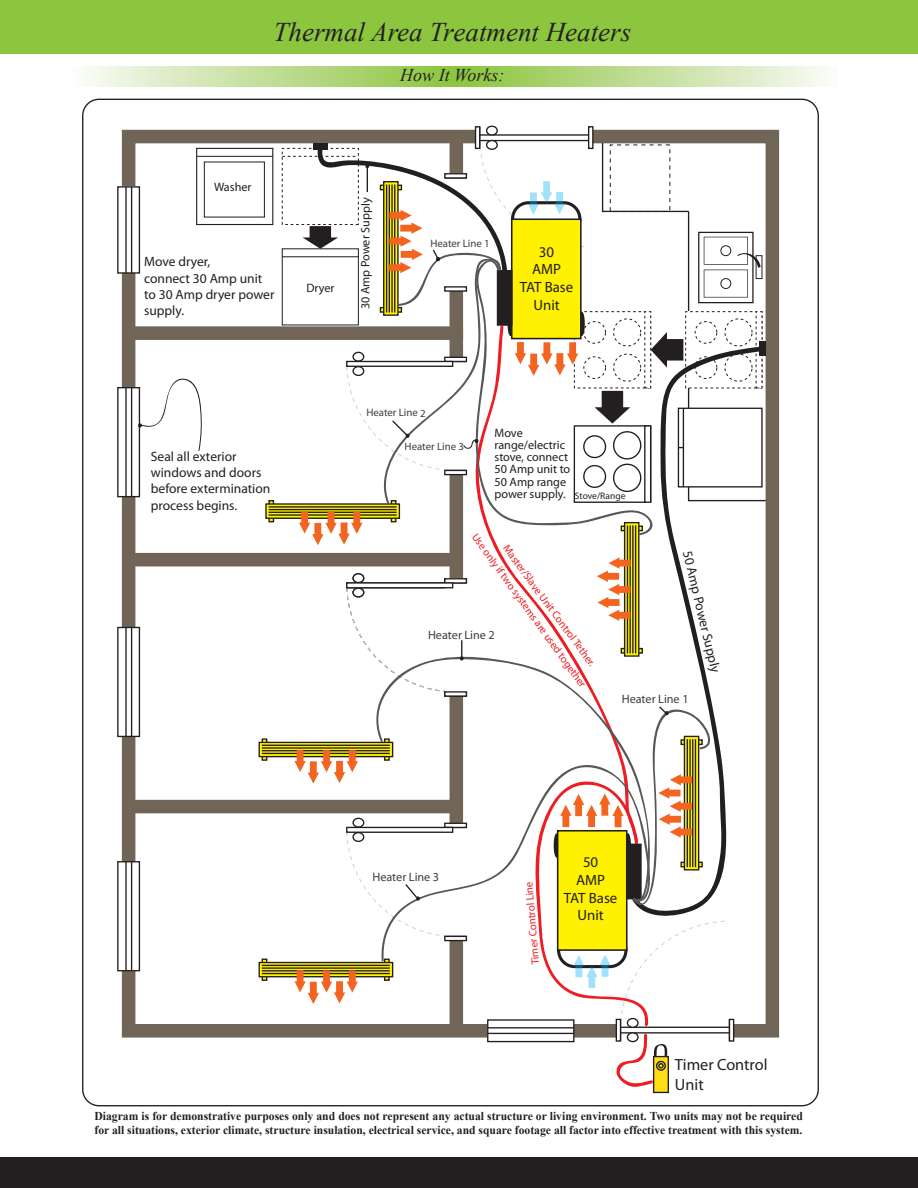
<style>
.page{position:relative;width:918px;height:1188px;background:#fff}
.page>*{position:absolute;margin:0;border:0;box-sizing:border-box;transform-origin:0 0}
.t1{font:italic 27px "Times New Roman";color:#231f20}
.t2{font:italic 18px "Times New Roman";color:#231f20}
.t3{font:16.2px/19.5px "Myriad Pro";color:#231f20}
.t4{font:14.85px/17.9px "Myriad Pro";color:#231f20;text-align:center}
.t5{font:13.5px/16.2px "Myriad Pro";color:#231f20}
.t6{font:12.15px/12.1px "Myriad Pro";color:#231f20}
.t7{font:12.15px "Myriad Pro";color:#3e3e3f}
.t8{font:700 12px/14.4px "Times New Roman";color:#231f20}
.t9{font:10.8px "Myriad Pro";color:#ee1d23}
.t10{font:10.8px "Myriad Pro";letter-spacing:-.005em;color:#3e3e3f}
.t11{font:9.45px "Myriad Pro";color:#231f20}
</style>
<div class="page">
<div style="left:0;top:0;width:918px;height:54px;background:#8bc63e"></div>
<svg style="left:86px;top:66px;width:740px;height:21px;background:#c1de97"></svg>
<svg style="left:489px;top:535px;width:135px;height:118px"></svg>
<div style="left:122px;top:130px;width:657px;height:908px;border:14px solid #716557"></div>
<div style="left:129px;top:326px;width:334px;height:14px;background:#716557"></div>
<div style="left:450px;top:333px;width:13px;height:698px;background:#716557"></div>
<div style="left:129px;top:553px;width:327px;height:13px;background:#716557"></div>
<div style="left:129px;top:800px;width:327px;height:13px;background:#716557"></div>
<div style="left:118px;top:388px;width:21px;height:109px;background:#fff"></div>
<div style="left:117px;top:387px;width:23px;height:110px;border:1px solid #231f20"></div>
<hr style="left:131px;top:388px;width:1px;height:109px;background:#231f20">
<hr style="left:125px;top:388px;width:2px;height:109px;background:#231f20">
<div style="left:118px;top:627px;width:21px;height:109px;background:#fff"></div>
<div style="left:117px;top:627px;width:23px;height:110px;border:1px solid #231f20"></div>
<hr style="left:131px;top:627px;width:1px;height:109px;background:#231f20">
<hr style="left:125px;top:627px;width:2px;height:109px;background:#231f20">
<div style="left:118px;top:862px;width:21px;height:109px;background:#fff"></div>
<div style="left:117px;top:861px;width:23px;height:110px;border:1px solid #231f20"></div>
<hr style="left:131px;top:862px;width:1px;height:109px;background:#231f20">
<hr style="left:125px;top:862px;width:2px;height:109px;background:#231f20">
<div style="left:488px;top:1020px;width:86px;height:22px;background:#fff"></div>
<div style="left:487px;top:1019px;width:88px;height:23px;border:1px solid #231f20"></div>
<hr style="left:488px;top:1027px;width:86px;height:2px;background:#231f20">
<hr style="left:488px;top:1033px;width:86px;height:1px;background:#231f20">
<div style="left:118px;top:187px;width:21px;height:86px;background:#fff"></div>
<div style="left:117px;top:186px;width:23px;height:88px;border:1px solid #231f20"></div>
<hr style="left:131px;top:187px;width:1px;height:86px;background:#231f20">
<hr style="left:125px;top:187px;width:2px;height:86px;background:#231f20">
<div style="left:729px;top:1019px;width:5px;height:22px;background:#fff"></div>
<div style="left:729px;top:1019px;width:5px;height:23px;border:1px solid #231f20"></div>
<hr style="left:589px;top:127px;width:4px;height:21px;background:#fff">
<div style="left:588px;top:126px;width:6px;height:23px;border:1px solid #231f20"></div>
<div style="left:475px;top:126px;width:5px;height:23px;border:1px solid #231f20"></div>
<div style="left:486px;top:126px;width:12px;height:10px;border:1px solid #231f20;border-radius:50%"></div>
<div style="left:352px;top:818px;width:12px;height:10px;border:1px solid #231f20;border-radius:50%"></div>
<hr style="left:445px;top:579px;width:21px;height:4px;background:#fff">
<div style="left:444px;top:578px;width:23px;height:6px;border:1px solid #231f20"></div>
<div style="left:352px;top:573px;width:12px;height:10px;border:1px solid #231f20;border-radius:50%"></div>
<svg style="left:595px;top:142px;width:172px;height:360px"></svg>
<div style="left:196px;top:148px;width:77px;height:77px;border:1px solid #231f20"></div>
<hr style="left:197px;top:156px;width:76px;height:1px;background:#231f20">
<div style="left:204px;top:161px;width:61px;height:57px;border:1px solid #231f20"></div>
<svg style="left:639px;top:346px;width:123px;height:349px"></svg>
<div style="left:262px;top:959px;width:5px;height:22px;border:1px solid #231f20"></div>
<div style="left:384px;top:959px;width:6px;height:22px;border:1px solid #231f20"></div>
<svg style="left:261px;top:964px;width:130px;height:11px"></svg>
<div style="left:259px;top:962px;width:134px;height:15px;border:1px solid #231f20"></div>
<hr style="left:262px;top:965px;width:128px;height:1px;background:#231f20">
<hr style="left:262px;top:967px;width:128px;height:2px;background:#231f20">
<hr style="left:262px;top:970px;width:128px;height:1px;background:#231f20">
<hr style="left:262px;top:973px;width:128px;height:1px;background:#231f20">
<div style="left:262px;top:738px;width:5px;height:23px;border:1px solid #231f20"></div>
<svg style="left:261px;top:744px;width:107px;height:11px"></svg>
<div style="left:259px;top:742px;width:134px;height:15px;border:1px solid #231f20"></div>
<hr style="left:262px;top:745px;width:128px;height:1px;background:#231f20">
<hr style="left:262px;top:747px;width:128px;height:2px;background:#231f20">
<hr style="left:262px;top:750px;width:128px;height:1px;background:#231f20">
<hr style="left:262px;top:753px;width:128px;height:1px;background:#231f20">
<hr style="left:269px;top:501px;width:4px;height:21px;background:#fff101">
<div style="left:268px;top:500px;width:6px;height:22px;border:1px solid #231f20"></div>
<div style="left:391px;top:501px;width:5px;height:21px;background:#fff101"></div>
<div style="left:391px;top:500px;width:6px;height:22px;border:1px solid #231f20"></div>
<svg style="left:267px;top:505px;width:131px;height:12px"></svg>
<div style="left:265px;top:503px;width:135px;height:16px;border:1px solid #231f20"></div>
<hr style="left:269px;top:506px;width:128px;height:2px;background:#231f20">
<hr style="left:269px;top:509px;width:128px;height:1px;background:#231f20">
<hr style="left:269px;top:512px;width:128px;height:1px;background:#231f20">
<hr style="left:269px;top:514px;width:128px;height:2px;background:#231f20">
<div style="left:621px;top:648px;width:22px;height:6px;border:1px solid #231f20"></div>
<svg style="left:626px;top:535px;width:11px;height:118px"></svg>
<div style="left:624px;top:522px;width:15px;height:135px;border:1px solid #231f20"></div>
<hr style="left:627px;top:525px;width:1px;height:128px;background:#231f20">
<hr style="left:630px;top:525px;width:1px;height:128px;background:#231f20">
<hr style="left:632px;top:525px;width:2px;height:128px;background:#231f20">
<hr style="left:635px;top:525px;width:1px;height:128px;background:#231f20">
<svg style="left:479px;top:257px;width:178px;height:278px"></svg>
<svg style="left:368px;top:653px;width:283px;height:174px"></svg>
<svg style="left:381px;top:759px;width:150px;height:203px"></svg>
<svg style="left:597px;top:557px;width:34px;height:64px"></svg>
<svg style="left:299px;top:511px;width:63px;height:34px"></svg>
<svg style="left:294px;top:750px;width:64px;height:34px"></svg>
<svg style="left:294px;top:970px;width:64px;height:34px"></svg>
<div style="left:654px;top:1057px;width:14px;height:35px;background:#ffdd17"></div>
<div style="left:653px;top:1056px;width:16px;height:37px;border:1px solid #231f20"></div>
<svg style="left:282px;top:127px;width:307px;height:377px"></svg>
<svg style="left:137px;top:378px;width:65px;height:73px"></svg>
<svg style="left:346px;top:827px;width:120px;height:110px"></svg>
<svg style="left:346px;top:582px;width:118px;height:111px"></svg>
<svg style="left:531px;top:695px;width:199px;height:394px"></svg>
<div style="left:0;top:1157px;width:918px;height:31px;background:#231f20"></div>
<p class="t1" style="left:274px;top:14px;width:359px">Thermal Area Treatment Heaters</p>
<p class="t2" style="left:400px;top:63px;width:106px">How It Works:</p>
<p class="t6" style="left:214px;top:181px;width:39px">Washer</p>
<p class="t5" style="left:144px;top:254px;width:132px">Move dryer,<br>connect 30 Amp unit to 30 Amp dryer power supply.</p>
<p class="t6" style="left:306px;top:282px;width:30px">Dryer</p>
<p class="t6" style="left:359px;top:309px;width:113px;rotate:-90deg">30 Amp Power Supply</p>
<p class="t10" style="left:430px;top:237px;width:61px">Heater Line 1</p>
<p class="t4" style="left:520px;top:242px;width:55px">30<br>AMP<br>TAT Base<br>Unit</p>
<p class="t5" style="left:151px;top:448px;width:121px">Seal all exterior windows and doors before extermination process begins.</p>
<p class="t10" style="left:366px;top:406px;width:61px">Heater Line 2</p>
<p class="t10" style="left:405px;top:440px;width:61px">Heater Line 3</p>
<p class="t6" style="left:495px;top:427px;width:77px">Move range/electric stove, connect<br>50 Amp unit to<br>50 Amp range power supply.</p>
<p class="t11" style="left:575px;top:490px;width:52px">Stove/Range</p>
<p class="t9" style="left:480px;top:531px;width:188px;rotate:54deg">Use only if two systems are used together</p>
<p class="t9" style="left:512px;top:542px;width:149px;rotate:54deg">Master/Slave Unit Control Tether.</p>
<p class="t5" style="left:696px;top:549px;width:126px;rotate:77deg">50 Amp Power Supply</p>
<p class="t7" style="left:428px;top:627px;width:68px">Heater Line 2</p>
<p class="t7" style="left:622px;top:692px;width:68px">Heater Line 1</p>
<p class="t7" style="left:372px;top:870px;width:68px">Heater Line 3</p>
<p class="t9" style="left:529px;top:965px;width:85px;rotate:-95deg">Timer Control Line</p>
<p class="t4" style="left:564px;top:853px;width:55px">50<br>AMP<br>TAT Base<br>Unit</p>
<p class="t3" style="left:675px;top:1055px;width:94px">Timer Control<br>Unit</p>
<p class="t8" style="left:94px;top:1109px;width:710px">Diagram is for demonstrative purposes only and does not represent any actual structure or living environment. Two units may not be required for all situations, exterior climate, structure insulation, electrical service, and square footage all factor into effective treatment with this system.</p>
</div>
